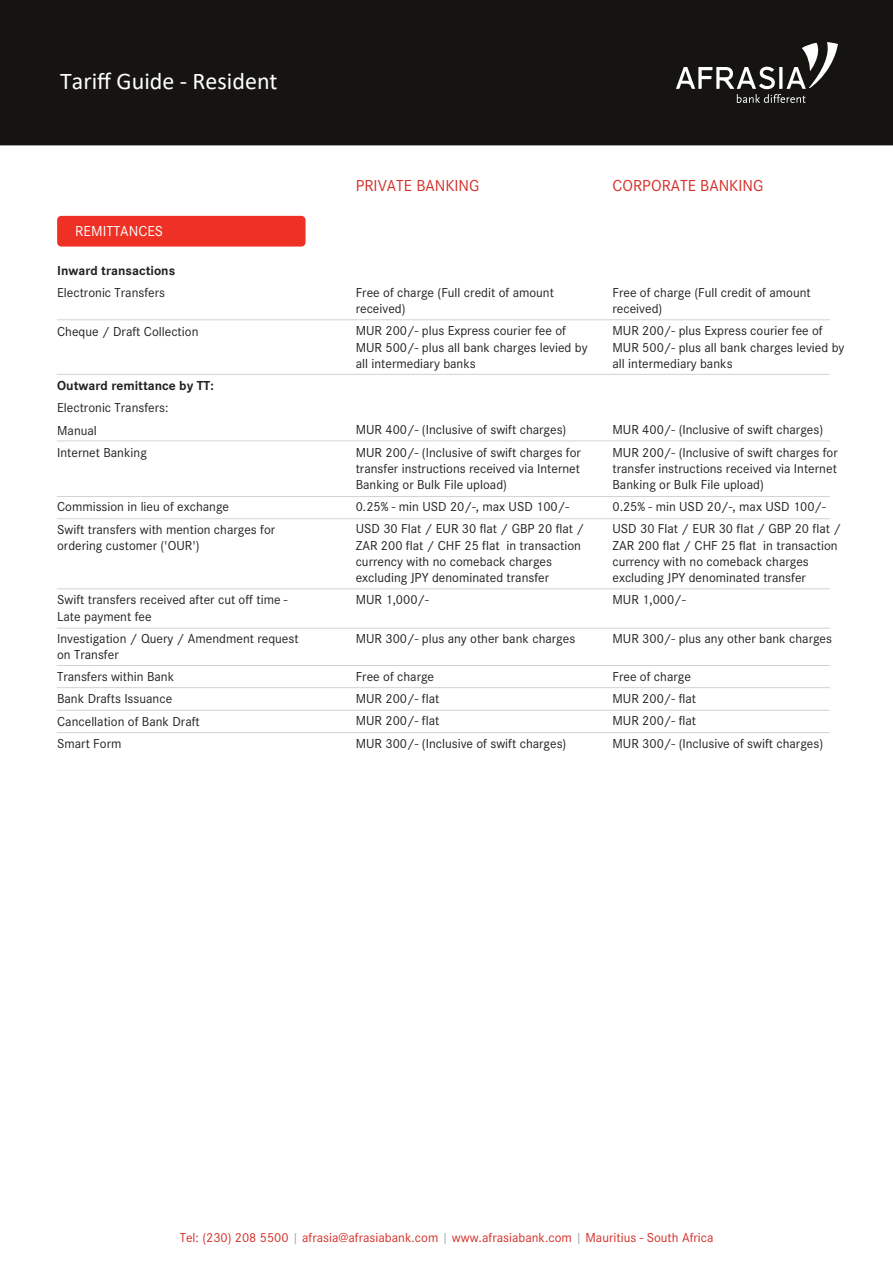
<style>
.page{position:relative;width:893px;height:1263px;background:#fff}
.page>*{position:absolute;margin:0;border:0;box-sizing:border-box;transform-origin:0 0}
.t1{font:24px "Calibri";color:#fff}
.t2{font:16.5px "Corporate S";color:#d42e27}
.t3{font:15px "Corporate S";color:#fff}
.t4{font:13.5px/22.2px "Corporate S";color:#231f20}
.t5{font:13.5px "Corporate S";color:#d42e27}
.t6{font:700 13.5px "Corporate S";color:#231f20}
.s1{color:#a6a8ab}
</style>
<div class="page">
<div style="left:0;top:0;width:893px;height:145px;background:#151410"></div>
<svg style="left:676px;top:42px;width:162px;height:61px;background:#3e3d3a"></svg>
<hr style="left:57px;top:319px;width:773px;height:1px;background:#d1d3d4">
<hr style="left:57px;top:374px;width:773px;height:1px;background:#d1d3d4">
<hr style="left:57px;top:440px;width:773px;height:1px;background:#d1d3d4">
<hr style="left:57px;top:496px;width:773px;height:1px;background:#d1d3d4">
<hr style="left:57px;top:518px;width:773px;height:1px;background:#d1d3d4">
<hr style="left:57px;top:588px;width:773px;height:1px;background:#d1d3d4">
<hr style="left:57px;top:628px;width:773px;height:1px;background:#d1d3d4">
<hr style="left:57px;top:665px;width:773px;height:1px;background:#d1d3d4">
<hr style="left:57px;top:687px;width:773px;height:1px;background:#d1d3d4">
<hr style="left:57px;top:710px;width:773px;height:1px;background:#d1d3d4">
<hr style="left:57px;top:732px;width:773px;height:1px;background:#d1d3d4">
<div style="left:57px;top:216px;width:249px;height:31px;background:#ee3124;border-radius:4px"></div>
<h1 class="t1" style="left:60px;top:65px;width:219px">Tariff Guide - Resident</h1>
<p class="t3" style="left:75px;top:222px;width:90px">REMITTANCES</p>
<p class="t6" style="left:57px;top:263px;width:120px">Inward transactions</p>
<p class="t4" style="left:57px;top:282px;width:110px">Electronic Transfers</p>
<p class="t4" style="left:57px;top:320px;width:143px">Cheque / Draft Collection</p>
<p class="t6" style="left:57px;top:378px;width:158px">Outward remittance by TT:</p>
<p class="t4" style="left:57px;top:397px;width:113px">Electronic Transfers:<br>Manual<br>Internet Banking</p>
<p class="t4" style="left:57px;top:496px;width:220px">Commission in lieu of exchange<br>Swift transfers with mention charges for</p>
<p class="t4" style="left:57px;top:534px;width:144px">ordering customer ('OUR')</p>
<p class="t4" style="left:57px;top:592px;width:232px;line-height:16.2px">Swift transfers received after cut off time -<br>Late payment fee</p>
<p class="t4" style="left:57px;top:630px;width:243px;line-height:16.2px">Investigation / Query / Amendment request on Transfer</p>
<p class="t4" style="left:57px;top:666px;width:144px">Transfers within Bank<br>Bank Drafts Issuance<br>Cancellation of Bank Draft<br>Smart Form</p>
<p class="t2" style="left:356px;top:177px;width:125px">PRIVATE BANKING</p>
<p class="t2" style="left:612px;top:177px;width:152px">CORPORATE BANKING</p>
<p class="t4" style="left:356px;top:285px;width:200px;line-height:16.2px">Free of charge (Full credit of amount received)</p>
<p class="t4" style="left:356px;top:323px;width:233px;line-height:16.2px">MUR 200/- plus Express courier fee of<br>MUR 500/- plus all bank charges levied by all intermediary banks</p>
<p class="t4" style="left:356px;top:419px;width:227px">MUR 400/- (Inclusive of swift charges)<br>MUR 200/- (Inclusive of swift charges for</p>
<p class="t4" style="left:356px;top:460px;width:226px;line-height:16.2px">transfer instructions received via Internet<br>Banking or Bulk File upload)</p>
<p class="t4" style="left:356px;top:496px;width:230px">0.25% - min USD 20/-, max USD 100/-<br>USD 30 Flat / EUR 30 flat / GBP 20 flat /</p>
<p class="t4" style="left:356px;top:537px;width:227px;line-height:16.2px">ZAR 200 flat / CHF 25 flat in transaction currency with no comeback charges excluding JPY denominated transfer</p>
<p class="t4" style="left:356px;top:589px;width:75px">MUR 1,000/-</p>
<p class="t4" style="left:356px;top:627px;width:221px">MUR 300/- plus any other bank charges</p>
<p class="t4" style="left:356px;top:665px;width:212px">Free of charge<br>MUR 200/- flat<br>MUR 200/- flat<br>MUR 300/- (Inclusive of swift charges)</p>
<p class="t4" style="left:612px;top:284px;width:200px;line-height:16.2px">Free of charge (Full credit of amount received)</p>
<p class="t4" style="left:612px;top:323px;width:233px;line-height:16.2px">MUR 200/- plus Express courier fee of<br>MUR 500/- plus all bank charges levied by all intermediary banks</p>
<p class="t4" style="left:612px;top:419px;width:227px">MUR 400/- (Inclusive of swift charges)<br>MUR 200/- (Inclusive of swift charges for</p>
<p class="t4" style="left:612px;top:460px;width:226px;line-height:16.2px">transfer instructions received via Internet<br>Banking or Bulk File upload)</p>
<p class="t4" style="left:612px;top:496px;width:230px">0.25% - min USD 20/-, max USD 100/-<br>USD 30 Flat / EUR 30 flat / GBP 20 flat /</p>
<p class="t4" style="left:612px;top:537px;width:227px;line-height:16.2px">ZAR 200 flat / CHF 25 flat in transaction currency with no comeback charges excluding JPY denominated transfer</p>
<p class="t4" style="left:612px;top:589px;width:75px">MUR 1,000/-</p>
<p class="t4" style="left:612px;top:627px;width:221px">MUR 300/- plus any other bank charges</p>
<p class="t4" style="left:612px;top:665px;width:212px">Free of charge<br>MUR 200/- flat<br>MUR 200/- flat<br>MUR 300/- (Inclusive of swift charges)</p>
<p class="t5" style="left:180px;top:1230px;width:535px">Tel: (230) 208 5500 <span class="s1">|</span> afrasia@afrasiabank.com <span class="s1">|</span> www.afrasiabank.com <span class="s1">|</span> Mauritius - South Africa</p>
</div>
